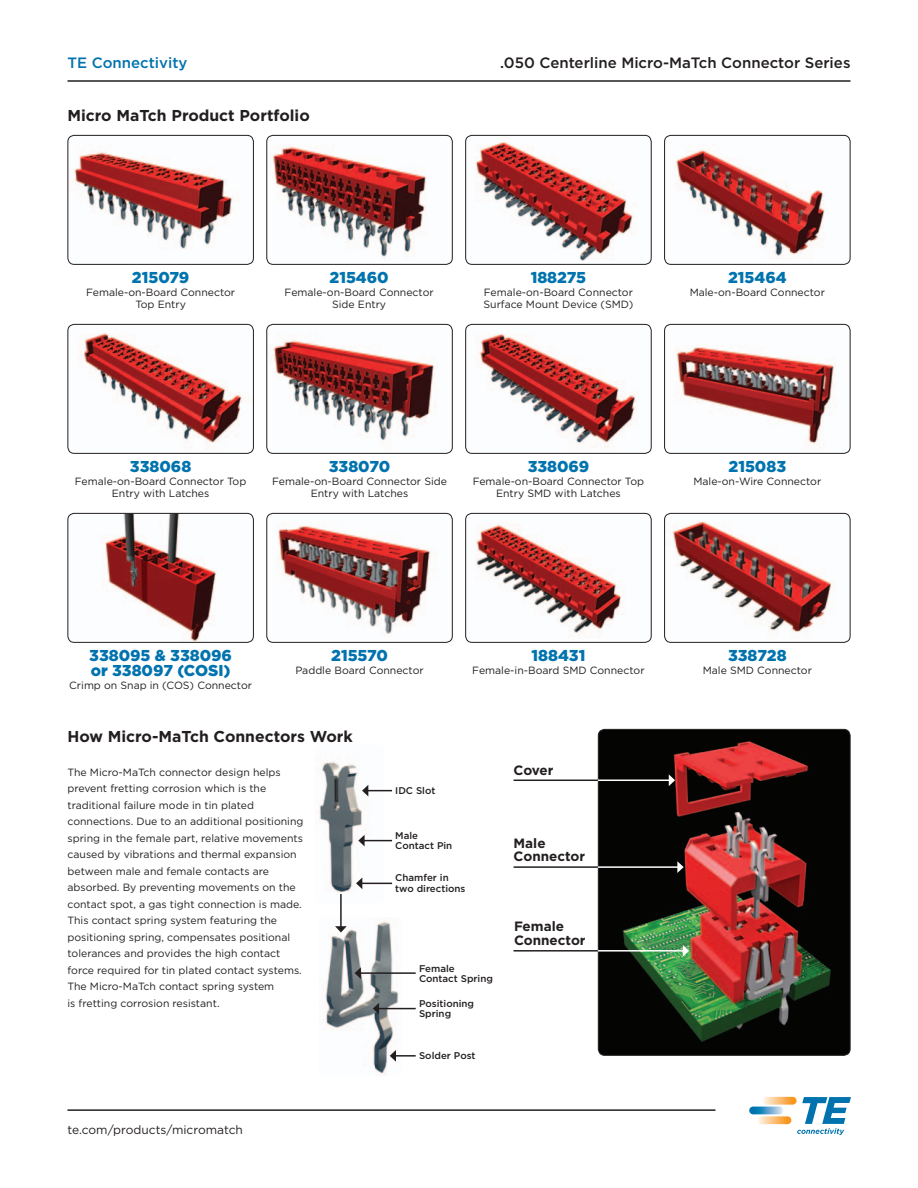
<style>
.page{position:relative;width:918px;height:1188px;background:#fff}
.page>*{position:absolute;margin:0;border:0;box-sizing:border-box;transform-origin:0 0}
.t1{font:900 15.75px/15px "Gotham";color:#0073ae}
.t2{font:700 15.75px "Gotham";color:#231f20}
.t3{font:500 15px "Gotham";color:#231f20}
.t4{font:500 15px "Gotham";color:#0073ae}
.t5{font:700 13.5px/13.5px "Gotham";color:#231f20}
.t6{font:12px "Gotham";color:#231f20}
.t7{font:10.5px/16.5px "Gotham";color:#231f20;text-align:center}
.t8{font:500 9.75px/10.5px "Gotham";color:#231f20}
</style>
<div class="page">
<svg style="left:762px;top:1097px;width:35px;height:8px"></svg>
<svg style="left:757px;top:1116px;width:34px;height:8px"></svg>
<svg style="left:749px;top:1107px;width:35px;height:7px"></svg>
<svg style="left:797px;top:1097px;width:54px;height:38px"></svg>
<hr style="left:68px;top:1109px;width:647px;height:2px;background:#231f20">
<hr style="left:68px;top:80px;width:783px;height:2px;background:#231f20">
<img style="left:68px;top:135px;width:184px;height:129px">
<div style="left:68px;top:135px;width:186px;height:130px;border:1px solid #231f20;border-radius:6px"></div>
<img style="left:68px;top:324px;width:184px;height:129px">
<div style="left:68px;top:324px;width:186px;height:130px;border:1px solid #231f20;border-radius:6px"></div>
<img style="left:68px;top:513px;width:184px;height:129px">
<div style="left:68px;top:513px;width:186px;height:130px;border:1px solid #231f20;border-radius:6px"></div>
<img style="left:467px;top:135px;width:183px;height:128px">
<div style="left:465px;top:135px;width:187px;height:130px;border:1px solid #231f20;border-radius:6px"></div>
<img style="left:467px;top:324px;width:183px;height:128px">
<div style="left:465px;top:324px;width:187px;height:130px;border:1px solid #231f20;border-radius:6px"></div>
<img style="left:467px;top:513px;width:183px;height:128px">
<div style="left:465px;top:513px;width:187px;height:130px;border:1px solid #231f20;border-radius:6px"></div>
<img style="left:268px;top:135px;width:183px;height:128px">
<div style="left:266px;top:135px;width:187px;height:130px;border:1px solid #231f20;border-radius:6px"></div>
<img style="left:268px;top:324px;width:183px;height:128px">
<div style="left:266px;top:324px;width:187px;height:130px;border:1px solid #231f20;border-radius:6px"></div>
<img style="left:268px;top:513px;width:183px;height:128px">
<div style="left:266px;top:513px;width:187px;height:130px;border:1px solid #231f20;border-radius:6px"></div>
<img style="left:666px;top:135px;width:183px;height:128px">
<div style="left:664px;top:135px;width:187px;height:130px;border:1px solid #231f20;border-radius:6px"></div>
<img style="left:666px;top:324px;width:183px;height:128px">
<div style="left:664px;top:324px;width:187px;height:130px;border:1px solid #231f20;border-radius:6px"></div>
<img style="left:666px;top:513px;width:183px;height:128px">
<div style="left:664px;top:513px;width:187px;height:130px;border:1px solid #231f20;border-radius:6px"></div>
<img style="left:598px;top:729px;width:252px;height:326px">
<div style="left:598px;top:729px;width:252px;height:327px;border:1px solid #231f20;border-radius:6px"></div>
<hr style="left:514px;top:780px;width:84px;height:1px;background:#231f20">
<hr style="left:514px;top:950px;width:84px;height:2px;background:#231f20">
<hr style="left:598px;top:780px;width:71px;height:1px;background:#fff">
<svg style="left:669px;top:774px;width:6px;height:12px"></svg>
<hr style="left:514px;top:866px;width:84px;height:2px;background:#231f20">
<hr style="left:598px;top:866px;width:80px;height:2px;background:#fff">
<svg style="left:677px;top:861px;width:7px;height:12px"></svg>
<hr style="left:598px;top:950px;width:85px;height:2px;background:#fff">
<svg style="left:683px;top:945px;width:6px;height:12px"></svg>
<img style="left:323px;top:921px;width:79px;height:153px">
<img style="left:315px;top:761px;width:69px;height:132px">
<hr style="left:340px;top:894px;width:2px;height:33px;background:#231f20">
<svg style="left:335px;top:926px;width:12px;height:7px"></svg>
<svg style="left:362px;top:785px;width:30px;height:12px"></svg>
<svg style="left:358px;top:835px;width:34px;height:11px"></svg>
<hr style="left:362px;top:883px;width:30px;height:1px;background:#231f20">
<svg style="left:356px;top:877px;width:6px;height:12px"></svg>
<hr style="left:360px;top:972px;width:56px;height:2px;background:#231f20">
<svg style="left:355px;top:967px;width:6px;height:12px"></svg>
<hr style="left:378px;top:1008px;width:38px;height:1px;background:#231f20">
<svg style="left:373px;top:1003px;width:6px;height:11px"></svg>
<hr style="left:395px;top:1055px;width:21px;height:2px;background:#231f20">
<svg style="left:390px;top:1050px;width:6px;height:12px"></svg>
<h2 class="t4" style="left:68px;top:52px;width:122px">TE Connectivity</h2>
<h2 class="t3" style="left:500px;top:52px;width:352px">.050 Centerline Micro-MaTch Connector Series</h2>
<h1 class="t2" style="left:68px;top:105px;width:244px">Micro MaTch Product Portfolio</h1>
<h1 class="t1" style="left:132px;top:269px;width:59px">215079</h1>
<p class="t7" style="left:86px;top:286px;width:151px;line-height:12px">Female-on-Board Connector<br>Top Entry</p>
<h1 class="t1" style="left:330px;top:269px;width:61px">215460</h1>
<p class="t7" style="left:285px;top:286px;width:151px;line-height:12px">Female-on-Board Connector<br>Side Entry</p>
<h1 class="t1" style="left:531px;top:269px;width:57px">188275</h1>
<p class="t7" style="left:484px;top:286px;width:151px;line-height:12px;text-align:left">Female-on-Board Connector<br>Surface Mount Device (SMD)</p>
<h1 class="t1" style="left:728px;top:269px;width:60px">215464</h1>
<p class="t7" style="left:690px;top:284px;width:137px">Male-on-Board Connector</p>
<h1 class="t1" style="left:130px;top:458px;width:63px">338068</h1>
<p class="t7" style="left:75px;top:475px;width:173px;line-height:12px">Female-on-Board Connector Top<br>Entry with Latches</p>
<h1 class="t1" style="left:329px;top:458px;width:63px">338070</h1>
<p class="t7" style="left:272px;top:475px;width:176px;line-height:12px">Female-on-Board Connector Side<br>Entry with Latches</p>
<h1 class="t1" style="left:528px;top:458px;width:63px">338069</h1>
<p class="t7" style="left:473px;top:475px;width:173px;line-height:12px">Female-on-Board Connector Top<br>Entry SMD with Latches</p>
<h1 class="t1" style="left:729px;top:458px;width:59px">215083</h1>
<p class="t7" style="left:693px;top:473px;width:129px">Male-on-Wire Connector</p>
<h1 class="t1" style="left:89px;top:647px;width:144px">338095 &amp; 338096 or 338097 (COSI)</h1>
<p class="t7" style="left:69px;top:677px;width:184px">Crimp on Snap in (COS) Connector</p>
<h1 class="t1" style="left:331px;top:647px;width:58px">215570</h1>
<p class="t7" style="left:295px;top:662px;width:130px">Paddle Board Connector</p>
<h1 class="t2" style="left:68px;top:726px;width:287px">How Micro-MaTch Connectors Work</h1>
<h1 class="t1" style="left:532px;top:647px;width:55px">188431</h1>
<p class="t7" style="left:472px;top:662px;width:174px">Female-in-Board SMD Connector</p>
<p class="t7" style="left:68px;top:763px;width:237px;text-align:left">The Micro-MaTch connector design helps prevent fretting corrosion which is the traditional failure mode in tin plated connections. Due to an additional positioning spring in the female part, relative movements caused by vibrations and thermal expansion between male and female contacts are absorbed. By preventing movements on the contact spot, a gas tight connection is made.<br>This contact spring system featuring the positioning spring, compensates positional tolerances and provides the high contact force required for tin plated contact systems.<br>The Micro-MaTch contact spring system<br>is fretting corrosion resistant.</p>
<p class="t5" style="left:514px;top:763px;width:42px">Cover</p>
<p class="t8" style="left:395px;top:785px;width:42px">IDC Slot</p>
<p class="t8" style="left:395px;top:830px;width:59px">Male<br>Contact Pin</p>
<p class="t8" style="left:395px;top:872px;width:72px">Chamfer in two directions</p>
<p class="t5" style="left:514px;top:836px;width:73px">Male<br>Connector</p>
<p class="t5" style="left:514px;top:920px;width:73px">Female<br>Connector</p>
<p class="t8" style="left:419px;top:963px;width:75px">Female<br>Contact Spring</p>
<p class="t8" style="left:419px;top:998px;width:57px">Positioning<br>Spring</p>
<p class="t8" style="left:419px;top:1050px;width:58px">Solder Post</p>
<p class="t6" style="left:68px;top:1122px;width:177px">te.com/products/micromatch</p>
<h1 class="t1" style="left:728px;top:647px;width:60px">338728</h1>
<p class="t7" style="left:703px;top:662px;width:111px">Male SMD Connector</p>
</div>
